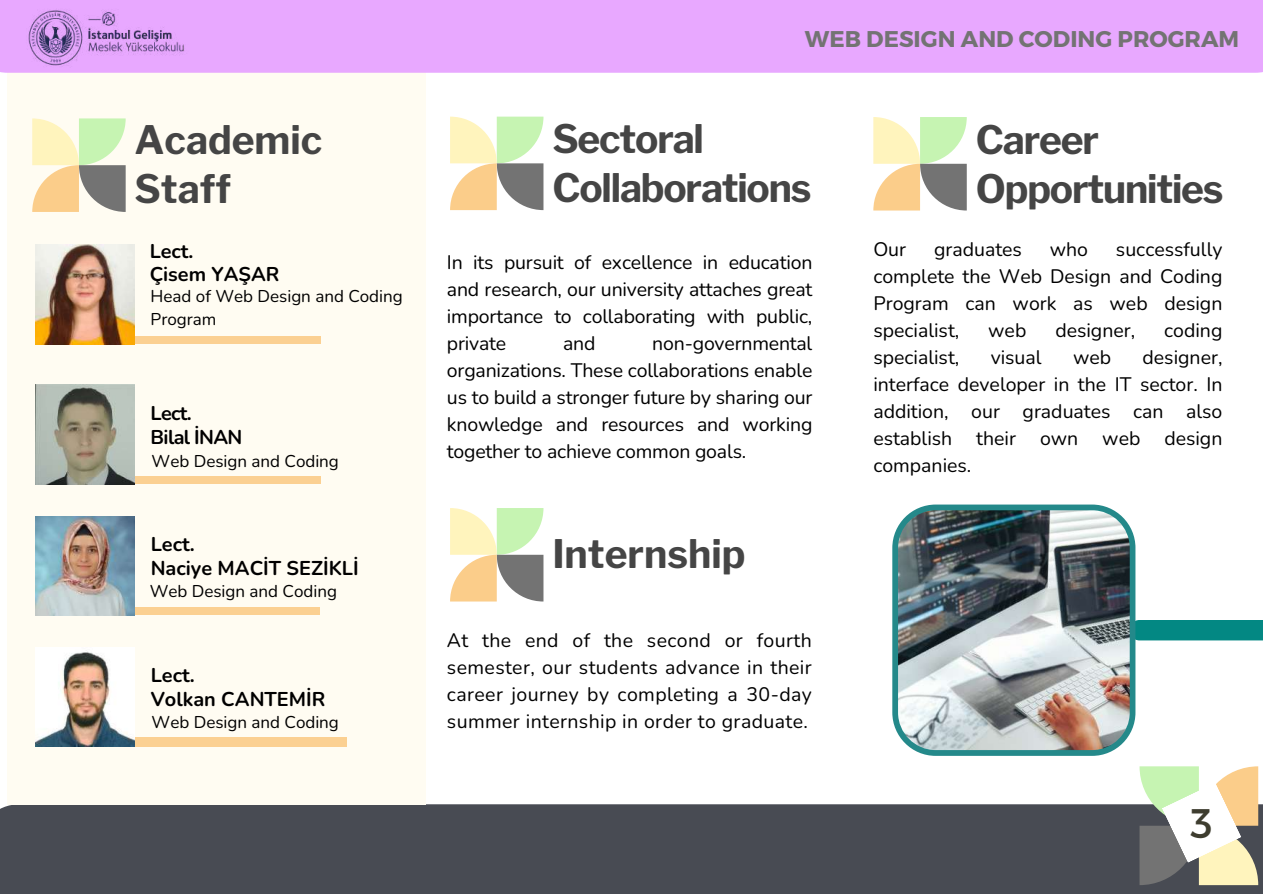
<style>
.page{position:relative;width:1263px;height:894px;background:#fff}
.page>*{position:absolute;margin:0;border:0;box-sizing:border-box;transform-origin:0 0}
.t1{font:41.25px "Montserrat";color:#3e3d2f}
.t2{font:700 39px/49.5px "Libre Franklin";letter-spacing:-.03em;color:#454545}
.t3{font:700 39px/49.5px "Libre Franklin";color:#454545}
.t4{font:700 22.8px "Montserrat";color:#737373}
.t5{font:700 19.95px/23.4px "Nunito";color:#000}
.t6{font:700 19.95px/23.7px "Nunito";letter-spacing:-.035em;color:#000}
.t7{font:19.5px/27px "Nunito";color:#000;text-align:justify}
.t8{font:17.1px/23.7px "Nunito";color:#000}
</style>
<div class="page">
<div style="left:0;top:804px;width:1263px;height:89px;background:#484b53"></div>
<div style="left:7px;top:69px;width:419px;height:735px;background:#fffcf2"></div>
<div style="left:0;top:0;width:1263px;height:73px;background:#e8a8ff"></div>
<svg style="left:873px;top:117px;width:94px;height:93px"></svg>
<div style="left:1129px;top:619px;width:134px;height:21px;background:#038883"></div>
<img style="left:892px;top:504px;width:243px;height:251px">
<svg style="left:32px;top:118px;width:94px;height:94px"></svg>
<svg style="left:1139px;top:766px;width:119px;height:118px"></svg>
<img style="left:20px;top:10px;width:171px;height:63px">
<svg style="left:450px;top:117px;width:93px;height:93px"></svg>
<svg style="left:450px;top:508px;width:93px;height:93px"></svg>
<div style="left:40px;top:737px;width:306px;height:9px;background:#fbd092"></div>
<div style="left:49px;top:336px;width:272px;height:8px;background:#fbd092"></div>
<img style="left:35px;top:244px;width:100px;height:100px">
<div style="left:49px;top:476px;width:272px;height:8px;background:#fbd092"></div>
<img style="left:35px;top:384px;width:100px;height:100px">
<div style="left:49px;top:607px;width:271px;height:8px;background:#fbd092"></div>
<img style="left:35px;top:516px;width:99px;height:99px">
<img style="left:35px;top:647px;width:99px;height:99px">
<p class="t4" style="left:805px;top:24px;width:436px">WEB DESIGN AND CODING PROGRAM</p>
<h2 class="t3" style="left:135px;top:115px;width:189px">Academic<br>Staff</h2>
<h2 class="t2" style="left:552px;top:114px;width:261px">Sectoral<br>Collaborations</h2>
<p class="t5" style="left:150px;top:239px;width:131px">Lect.<br>Çisem YAŞAR</p>
<p class="t8" style="left:151px;top:284px;width:254px">Head of Web Design and Coding<br>Program</p>
<p class="t6" style="left:151px;top:401px;width:93px">Lect.<br>Bilal İNAN</p>
<p class="t8" style="left:152px;top:449px;width:189px">Web Design and Coding</p>
<p class="t5" style="left:151px;top:533px;width:210px">Lect.<br>Naciye MACİT SEZİKLİ</p>
<p class="t8" style="left:150px;top:579px;width:189px">Web Design and Coding</p>
<p class="t5" style="left:151px;top:663px;width:176px">Lect.<br>Volkan CANTEMİR</p>
<p class="t8" style="left:152px;top:710px;width:189px">Web Design and Coding</p>
<p class="t7" style="left:447px;top:249px;width:367px">In its pursuit of excellence in education and research, our university attaches great importance to collaborating with public, private</p>
<p class="t7" style="left:447px;top:330px;width:367px;text-indent:205px">non-governmental organizations. These collaborations enable us to build a stronger future by sharing our knowledge and resources and working together to achieve common goals.</p>
<p class="t7" style="left:563px;top:330px;width:34px">and</p>
<h2 class="t3" style="left:552px;top:529px;width:195px">Internship</h2>
<p class="t7" style="left:447px;top:627px;width:366px">At the end of the second or fourth semester, our students advance in their career journey by completing a 30-day summer internship in order to graduate.</p>
<h2 class="t2" style="left:976px;top:115px;width:249px">Career<br>Opportunities</h2>
<p class="t7" style="left:873px;top:235px;width:34px">Our</p>
<p class="t7" style="left:934px;top:235px;width:89px">graduates</p>
<p class="t7" style="left:1050px;top:235px;width:40px">who</p>
<p class="t7" style="left:873px;top:235px;width:351px;text-indent:243px">successfully complete the Web Design and Coding Program can work as web design specialist,</p>
<p class="t7" style="left:988px;top:316px;width:40px">web</p>
<p class="t7" style="left:1055px;top:316px;width:81px">designer,</p>
<p class="t7" style="left:1164px;top:316px;width:60px">coding</p>
<p class="t7" style="left:873px;top:343px;width:351px;text-indent:269px">designer, interface developer in the IT sector. In addition, our graduates can also establish their own web design companies.</p>
<p class="t7" style="left:873px;top:343px;width:87px">specialist,</p>
<p class="t7" style="left:991px;top:343px;width:52px">visual</p>
<p class="t7" style="left:1073px;top:343px;width:40px">web</p>
<h1 class="t1" style="left:1190px;top:796px;width:24px">3</h1>
</div>
